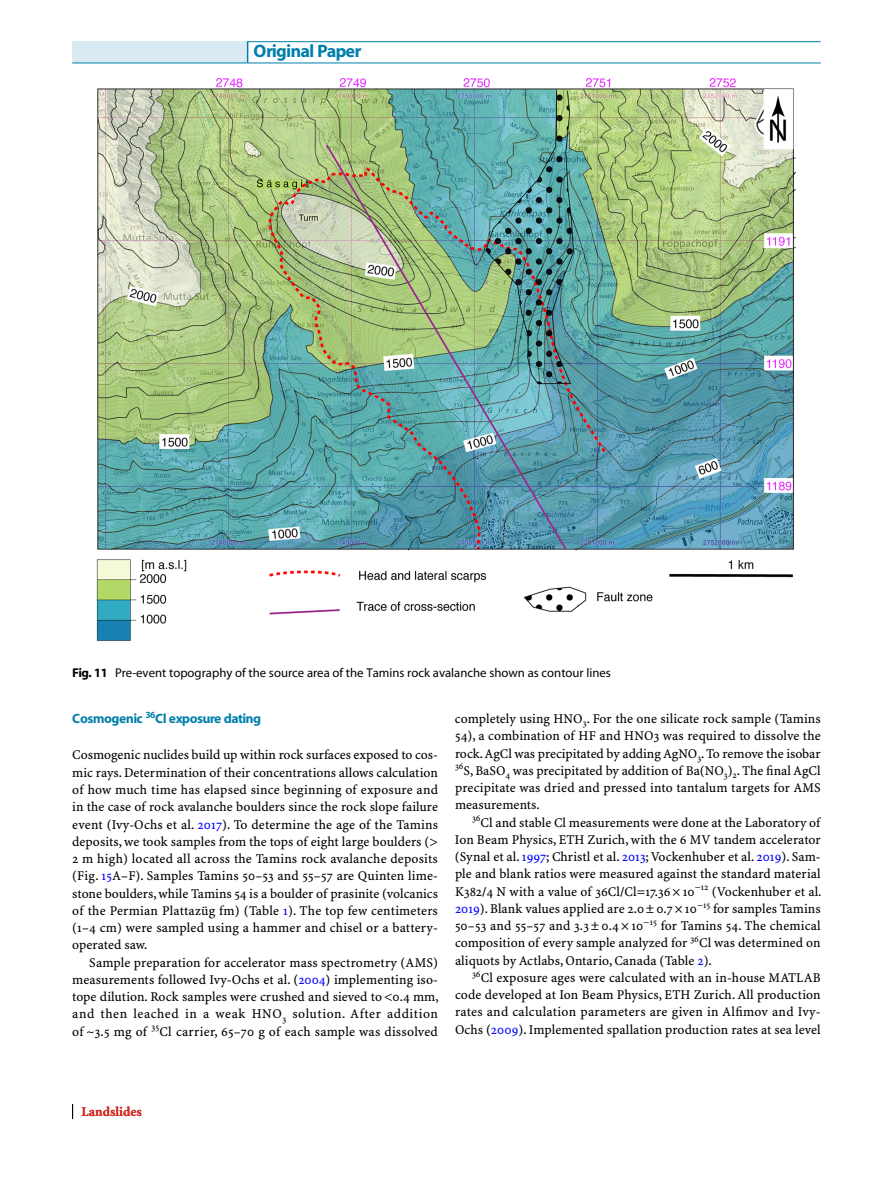
<style>
.page{position:relative;width:893px;height:1187px;background:#fff}
.page>*{position:absolute;margin:0;border:0;box-sizing:border-box;transform-origin:0 0}
.t1{font:700 18px "S Myriad";color:#007faa}
.t2{font:13.5px/17.2px "S Minion Plus";letter-spacing:.005em;color:#000;text-align:justify}
.t3{font:700 13.5px "S Myriad";color:#007faa}
.t4{font:13.5px "S Minion Plus Bold 3";color:#d12d28}
.t5{font:12.75px "S Myriad";color:#000}
.s1{font-weight:700}
.s2{color:#00f}
</style>
<div class="page">
<div style="left:72px;top:42px;width:176px;height:21px;background:#daeaf3"></div>
<svg style="left:247px;top:42px;width:1px;height:21px"></svg>
<hr style="left:72px;top:63px;width:176px;height:1px;background:#007faa">
<hr style="left:247px;top:41px;width:574px;height:1px;background:#007faa">
<hr style="left:248px;top:63px;width:573px;height:1px;background:#007faa">
<svg style="left:72px;top:1104px;width:1px;height:14px"></svg>
<img style="left:96px;top:78px;width:700px;height:563px">
<h1 class="t1" style="left:254px;top:42px;width:108px">Original Paper</h1>
<p class="t5" style="left:72px;top:666px;width:540px"><span class="s1">Fig. 11</span> Pre-event topography of the source area of the Tamins rock avalanche shown as contour lines</p>
<p class="t3" style="left:72px;top:712px;width:190px">Cosmogenic <sup>36</sup>Cl exposure dating</p>
<p class="t2" style="left:72px;top:746px;width:367px">Cosmogenic nuclides build up within rock surfaces exposed to cos&shy;mic rays. Determination of their concentrations allows calculation of how much time has elapsed since beginning of exposure and in the case of rock avalanche boulders since the rock slope failure event (Ivy-Ochs et al. <span class="s2">2017</span>). To determine the age of the Tamins deposits, we took samples from the tops of eight large boulders (&gt; 2 m high) located all across the Tamins rock avalanche deposits (Fig. <span class="s2">15</span>A–F). Samples Tamins 50–53 and 55–57 are Quinten lime&shy;stone boulders, while Tamins 54 is a boulder of prasinite (volcanics of the Permian Plattazüg fm) (Table <span class="s2">1</span>). The top few centimeters (1–4 cm) were sampled using a hammer and chisel or a battery&shy;operated saw.</p>
<p class="t2" style="left:72px;top:953px;width:368px;text-indent:17px">Sample preparation for accelerator mass spectrometry (AMS) measurements followed Ivy-Ochs et al. (<span class="s2">2004</span>) implementing iso&shy;tope dilution. Rock samples were crushed and sieved to&lt;0.4 mm, and then leached in a weak HNO<sub>3</sub> solution. After addition of ~3.5 mg of <sup>35</sup>Cl carrier, 65–70 g of each sample was dissolved</p>
<p class="t2" style="left:455px;top:710px;width:367px">completely using HNO<sub>3</sub>. For the one silicate rock sample (Tamins 54), a combination of HF and HNO3 was required to dissolve the rock. AgCl was precipitated by adding AgNO<sub>3</sub>. To remove the isobar <sup>36</sup>S, BaSO<sub>4</sub> was precipitated by addition of Ba(NO<sub>3</sub>)<sub>2</sub>. The final AgCl precipitate was dried and pressed into tantalum targets for AMS measurements.</p>
<p class="t2" style="left:455px;top:813px;width:368px;text-indent:17px"><sup>36</sup>Cl and stable Cl measurements were done at the Laboratory of Ion Beam Physics, ETH Zurich, with the 6 MV tandem accelerator (Synal et al. <span class="s2">1997</span>; Christl et al. <span class="s2">2013</span>; Vockenhuber et al. <span class="s2">2019</span>). Sam&shy;ple and blank ratios were measured against the standard material K382/4 N with a value of 36Cl/Cl=17.36× -10<sup>−12</sup> (Vockenhuber et al.<br><span class="s2">2019</span>). Blank values applied are 2.0±0.7× -10<sup>−15</sup> for samples Tamins 50–53 and 55–57 and 3.3±0.4× -10<sup>−15</sup> for Tamins 54. The chemical composition of every sample analyzed for <sup>36</sup>Cl was determined on aliquots by Actlabs, Ontario, Canada (Table <span class="s2">2</span>).</p>
<p class="t2" style="left:455px;top:969px;width:367px;text-indent:17px"><sup>36</sup>Cl exposure ages were calculated with an in-house MATLAB code developed at Ion Beam Physics, ETH Zurich. All production rates and calculation parameters are given in Alfimov and Ivy-Ochs (<span class="s2">2009</span>). Implemented spallation production rates at sea level</p>
<p class="t4" style="left:81px;top:1103px;width:62px">Landslides</p>
</div>
